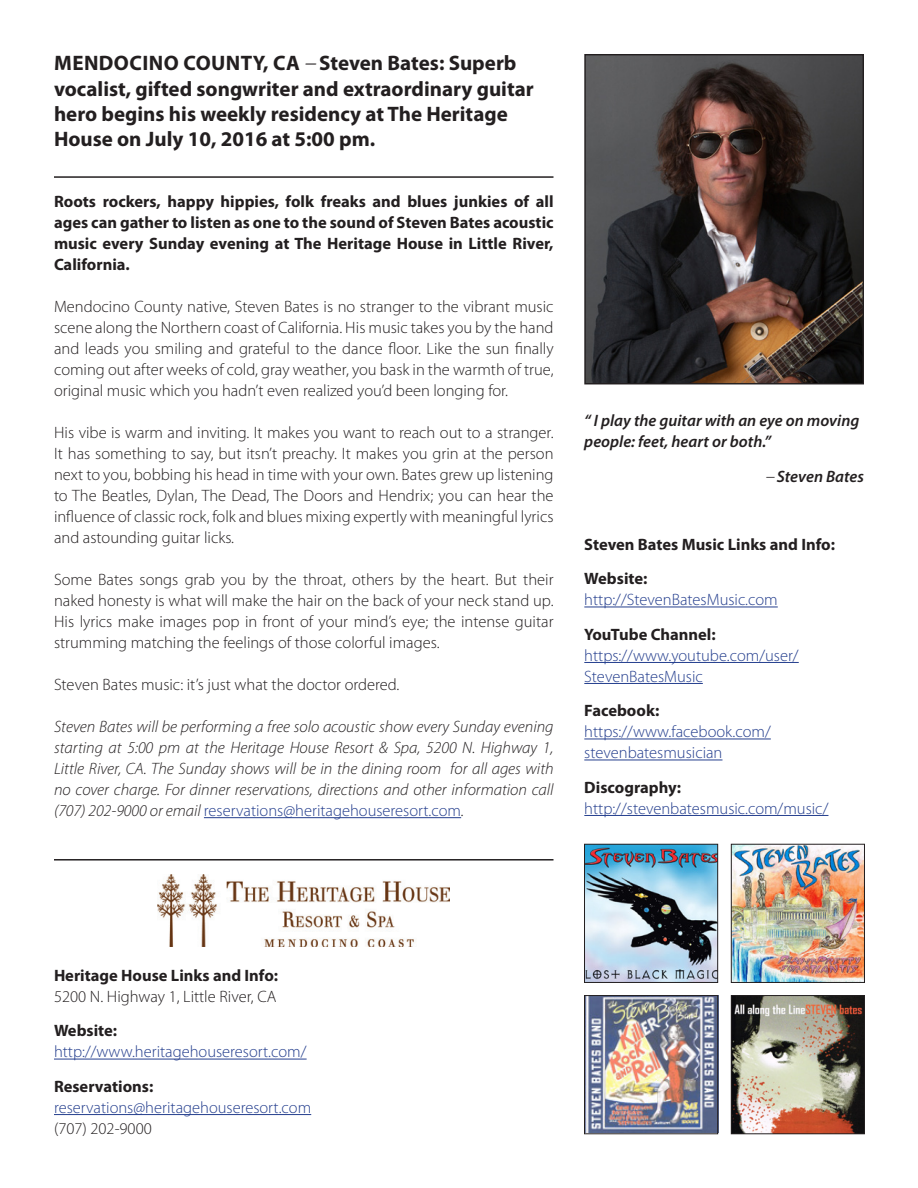
<style>
.page{position:relative;width:918px;height:1188px;background:#fff}
.page>*{position:absolute;margin:0;border:0;box-sizing:border-box;transform-origin:0 0}
.t1{font:700 21px/25.2px "Myriad Pro";color:#231f20}
.t2{font:300 16.5px/21px "Myriad Pro";color:#231f20;text-align:justify}
.t3{font:italic 300 16.5px/21px "Myriad Pro";color:#231f20;text-align:justify}
.t4{font:300 16.5px/21px "Myriad Pro";color:#253f8e}
.t5{font:700 16.5px/21px "Myriad Pro";color:#231f20;text-align:justify}
.t6{font:italic 600 16.5px/21px "Myriad Pro";color:#231f20}
.s1{font-family:"Univers";font-weight:300;font-style:italic;font-stretch:condensed}
.s2{font-style:normal;color:#253f8e}
.s3{font-family:"Univers";font-weight:300;font-stretch:condensed}
.s4{font-weight:700;color:#231f20}
.s5{font-weight:700}
.s6{color:#231f20}
</style>
<div class="page">
<hr style="left:204px;top:817px;width:257px;height:1px;background:#253f8e">
<img style="left:733px;top:846px;width:130px;height:135px">
<div style="left:731px;top:844px;width:134px;height:139px;border:1px solid #231f20"></div>
<img style="left:733px;top:997px;width:130px;height:135px">
<div style="left:731px;top:995px;width:134px;height:139px;border:1px solid #231f20"></div>
<img style="left:586px;top:846px;width:130px;height:135px">
<div style="left:584px;top:844px;width:134px;height:139px;border:1px solid #231f20"></div>
<img style="left:586px;top:997px;width:130px;height:135px">
<div style="left:584px;top:995px;width:134px;height:139px;border:1px solid #231f20"></div>
<img style="left:586px;top:56px;width:276px;height:326px">
<div style="left:584px;top:54px;width:280px;height:330px;border:1px solid #231f20"></div>
<hr style="left:54px;top:859px;width:500px;height:2px;background:#231f20">
<hr style="left:54px;top:176px;width:500px;height:2px;background:#231f20">
<hr style="left:584px;top:607px;width:194px;height:1px;background:#253f8e">
<hr style="left:584px;top:662px;width:215px;height:1px;background:#253f8e">
<hr style="left:584px;top:683px;width:119px;height:1px;background:#253f8e">
<hr style="left:584px;top:739px;width:187px;height:1px;background:#253f8e">
<hr style="left:584px;top:760px;width:138px;height:1px;background:#253f8e">
<hr style="left:584px;top:815px;width:244px;height:1px;background:#253f8e">
<img style="left:158px;top:874px;width:292px;height:72px">
<hr style="left:54px;top:1059px;width:253px;height:1px;background:#253f8e">
<hr style="left:54px;top:1114px;width:257px;height:1px;background:#253f8e">
<p class="t1" style="left:54px;top:50px;width:481px">MENDOCINO COUNTY, CA <span class="s1">–</span> Steven Bates: Superb vocalist, gifted songwriter and extraordinary guitar hero begins his weekly residency at The Heritage House on July 10, 2016 at 5:00 pm.</p>
<p class="t5" style="left:54px;top:190px;width:501px">Roots rockers, happy hippies, folk freaks and blues junkies of all ages can gather to listen as one to the sound of Steven Bates acoustic music every Sunday evening at The Heritage House in Little River, California.</p>
<p class="t2" style="left:54px;top:296px;width:501px">Mendocino County native, Steven Bates is no stranger to the vibrant music scene along the Northern coast of California. His music takes you by the hand and leads you smiling and grateful to the dance floor. Like the sun finally coming out after weeks of cold, gray weather, you bask in the warmth of true, original music which you hadn’t even realized you’d been longing for.</p>
<p class="t2" style="left:54px;top:422px;width:501px">His vibe is warm and inviting. It makes you want to reach out to a stranger.<br>It has something to say, but itsn’t preachy. It makes you grin at the person next to you, bobbing his head in time with your own. Bates grew up listening to The Beatles, Dylan, The Dead, The Doors and Hendrix; you can hear the influence of classic rock, folk and blues mixing expertly with meaningful lyrics and astounding guitar licks.</p>
<p class="t2" style="left:54px;top:569px;width:501px">Some Bates songs grab you by the throat, others by the heart. But their naked honesty is what will make the hair on the back of your neck stand up.<br>His lyrics make images pop in front of your mind’s eye; the intense guitar strumming matching the feelings of those colorful images.</p>
<p class="t2" style="left:54px;top:674px;width:347px">Steven Bates music: it’s just what the doctor ordered.</p>
<p class="t3" style="left:54px;top:716px;width:501px">Steven Bates will be performing a free solo acoustic show every Sunday evening starting at 5:00 pm at the Heritage House Resort &amp; Spa, 5200 N. Highway 1, Little River, CA. The Sunday shows will be in the dining room for all ages with no cover charge. For dinner reservations, directions and other information call (707) 202-9000 or email <span class="s2">reservations@heritagehouseresort.com</span>.</p>
<p class="t6" style="left:584px;top:410px;width:277px">“ I play the guitar with an eye on moving people: feet, heart or both.”</p>
<p class="t6" style="left:766px;top:465px;width:100px"><span class="s3">–</span> Steven Bates</p>
<p class="t5" style="left:584px;top:533px;width:252px">Steven Bates Music Links and Info:</p>
<p class="t4" style="left:584px;top:569px;width:195px"><span class="s4">Website: </span>http://StevenBatesMusic.com</p>
<p class="t4" style="left:584px;top:624px;width:216px"><span class="s4">YouTube Channel: </span>https://www.youtube.com/user/<br>StevenBatesMusic</p>
<p class="t4" style="left:584px;top:701px;width:188px"><span class="s4">Facebook: </span>https://www.facebook.com/ stevenbatesmusician</p>
<p class="t4" style="left:584px;top:777px;width:246px"><span class="s4">Discography: </span>http://stevenbatesmusic.com/music/</p>
<p class="t2" style="left:54px;top:965px;width:226px"><span class="s5">Heritage House Links and Info:<br></span>5200 N. Highway 1, Little River, CA</p>
<p class="t4" style="left:54px;top:1021px;width:254px"><span class="s4">Website: </span>http://www.heritagehouseresort.com/</p>
<p class="t4" style="left:54px;top:1076px;width:259px"><span class="s4">Reservations: </span>reservations@heritagehouseresort.com <span class="s6">(707) 202-9000</span></p>
</div>
